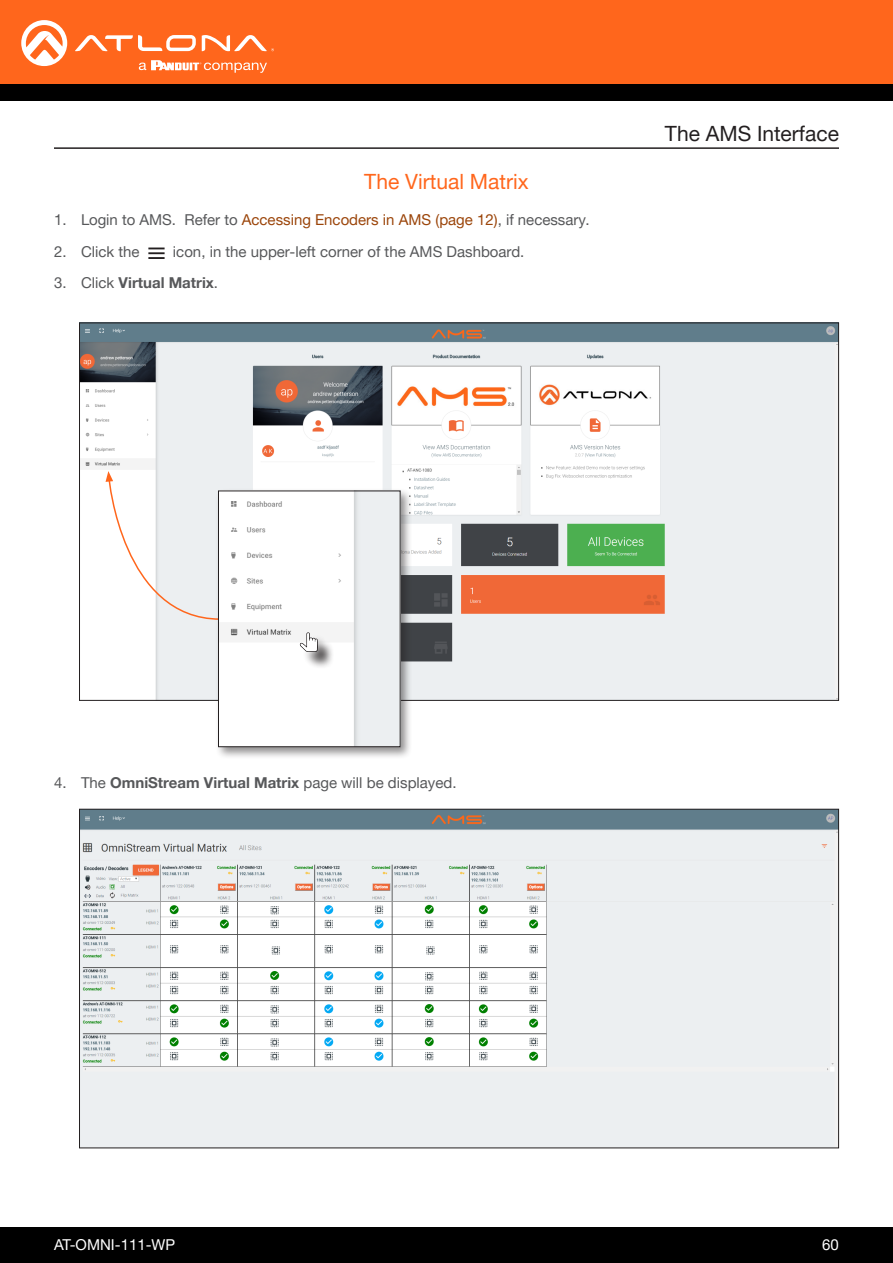
<style>
.page{position:relative;width:893px;height:1263px;background:#fff}
.page>*{position:absolute;margin:0;border:0;box-sizing:border-box;transform-origin:0 0}
.Subsection_Header{font:21px "Helvetica Neue LTW1 G";color:#ff661c}
.Non_TOC_Section_Head{font:21px "Helvetica Neue LTW1 G";color:#231f20}
.t1{font:15px "Helvetica Neue LTW1 G";color:#57585a}
.t2{font:700 15px "Helvetica Neue LTW1 G";color:#57585a}
.t3{font:15px "Helvetica Neue LTW1 G";color:#fff}
.s1{color:#9b450a}
.s2{font-weight:400}
.s3{font-weight:700}
</style>
<div class="page">
<div style="left:0;top:1227px;width:893px;height:36px;background:#000"></div>
<div style="left:0;top:0;width:893px;height:84px;background:#ff661c"></div>
<div style="left:0;top:84px;width:893px;height:16px;background:#000"></div>
<svg style="left:75px;top:35px;width:121px;height:16px"></svg>
<svg style="left:202px;top:35px;width:72px;height:16px"></svg>
<svg style="left:21px;top:20px;width:46px;height:46px"></svg>
<svg style="left:139px;top:60px;width:128px;height:13px"></svg>
<img style="left:81px;top:325px;width:756px;height:374px">
<img style="left:81px;top:811px;width:756px;height:335px">
<svg style="left:106px;top:471px;width:116px;height:150px"></svg>
<div style="left:215px;top:487px;width:198px;height:273px;background:#231f20;opacity:.5"></div>
<img style="left:220px;top:493px;width:178px;height:252px">
<div style="left:218px;top:491px;width:182px;height:256px;border:1px solid #231f20"></div>
<div style="left:302px;top:635px;width:33px;height:34px;background:#231f20;opacity:.75"></div>
<svg style="left:300px;top:632px;width:18px;height:20px"></svg>
<svg style="left:148px;top:248px;width:17px;height:11px"></svg>
<hr style="left:54px;top:147px;width:785px;height:2px;background:#231f20">
<p class="Subsection_Header" style="left:364px;top:169px;width:166px">The Virtual Matrix</p>
<p class="t1" style="left:54px;top:211px;width:537px">1. Login to AMS. Refer to <span class="s1">Accessing Encoders in AMS (page 12)</span>, if necessary.</p>
<p class="t1" style="left:54px;top:242px;width:87px">2. Click the</p>
<p class="t1" style="left:173px;top:242px;width:353px">icon, in the upper-left corner of the AMS Dashboard.</p>
<p class="t2" style="left:54px;top:274px;width:166px"><span class="s2">3. Click</span> Virtual Matrix<span class="s2">.</span></p>
<p class="Non_TOC_Section_Head" style="left:665px;top:120px;width:176px">The AMS Interface</p>
<p class="t1" style="left:54px;top:773px;width:404px">4. The <span class="s3">OmniStream Virtual Matrix</span> page will be displayed.</p>
<p class="t3" style="left:54px;top:1235px;width:123px">AT-OMNI-111-WP</p>
<p class="t3" style="left:822px;top:1235px;width:18px">60</p>
</div>
